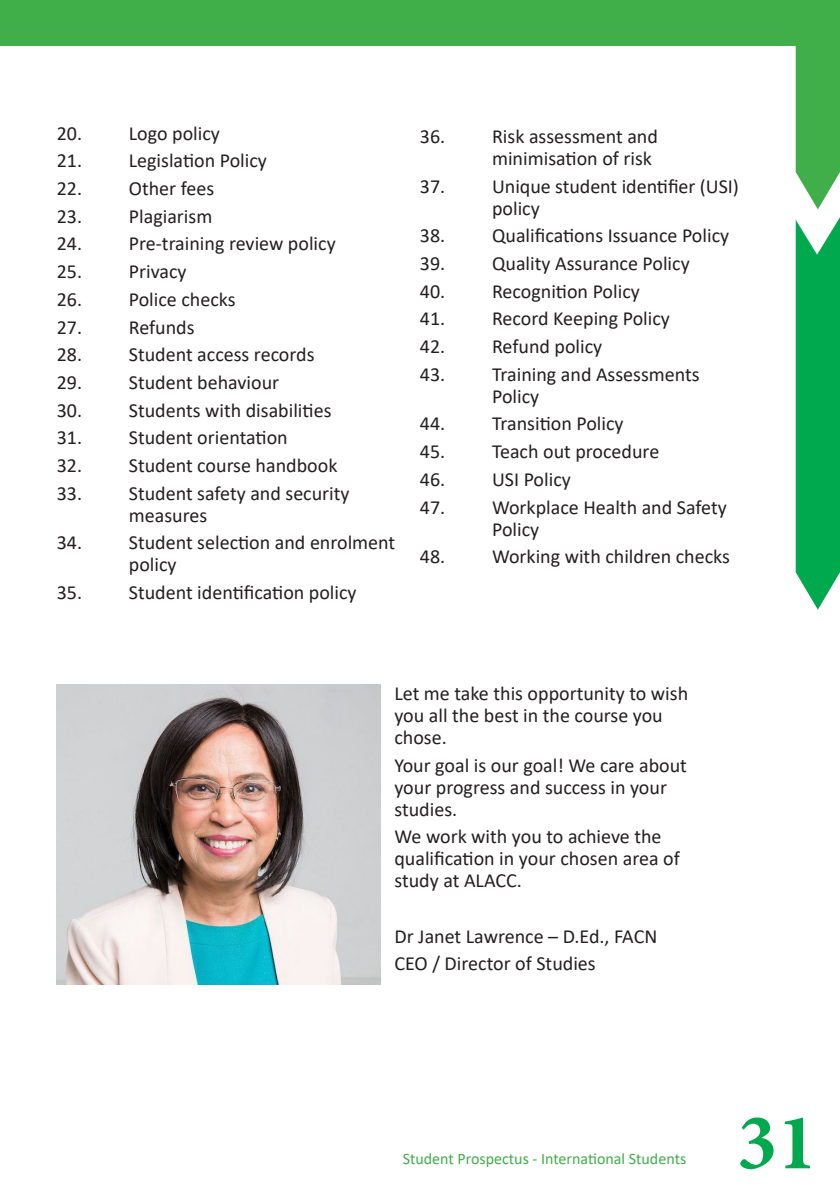
<style>
.page{position:relative;width:840px;height:1191px;background:#fff}
.page>*{position:absolute;margin:0;border:0;box-sizing:border-box;transform-origin:0 0}
.t1{font:700 80px "Minion Pro";color:#00a94d}
.t2{font:20px/22px "Calibri";color:#231f20}
.t3{font:16px "Calibri";color:#40ae49}
</style>
<div class="page">
<div style="left:0;top:0;width:839px;height:45px;background:#40ae49"></div>
<svg style="left:793px;top:45px;width:46px;height:564px;background:#3cb96b"></svg>
<img style="left:57px;top:685px;width:323px;height:300px">
<p class="t2" style="left:57px;top:122px;width:165px">20. Logo policy</p>
<p class="t2" style="left:57px;top:149px;width:212px">21. Legislation Policy</p>
<p class="t2" style="left:57px;top:177px;width:159px">22. Other fees</p>
<p class="t2" style="left:57px;top:205px;width:157px">23. Plagiarism</p>
<p class="t2" style="left:57px;top:232px;width:280px">24. Pre-training review policy</p>
<p class="t2" style="left:57px;top:260px;width:131px">25. Privacy</p>
<p class="t2" style="left:57px;top:288px;width:180px">26. Police checks</p>
<p class="t2" style="left:57px;top:315px;width:139px">27. Refunds</p>
<p class="t2" style="left:57px;top:343px;width:259px">28. Student access records</p>
<p class="t2" style="left:57px;top:371px;width:224px">29. Student behaviour</p>
<p class="t2" style="left:57px;top:398px;width:276px">30. Students with disabilities</p>
<p class="t2" style="left:57px;top:426px;width:232px">31. Student orientation</p>
<p class="t2" style="left:57px;top:454px;width:282px">32. Student course handbook</p>
<p class="t2" style="left:129px;top:481px;width:222px;text-indent:-72px">33. Student safety and security measures</p>
<p class="t2" style="left:129px;top:531px;width:268px;text-indent:-72px">34. Student selection and enrolment policy</p>
<p class="t2" style="left:57px;top:581px;width:301px">35. Student identification policy</p>
<p class="t2" style="left:420px;top:125px;width:239px;text-align:right">36. Risk assessment and minimisation of risk</p>
<p class="t2" style="left:492px;top:174px;width:248px;text-indent:-72px">37. Unique student identifier (USI) policy</p>
<p class="t2" style="left:420px;top:224px;width:310px">38. Qualifications Issuance Policy</p>
<p class="t2" style="left:420px;top:252px;width:271px">39. Quality Assurance Policy</p>
<p class="t2" style="left:420px;top:279px;width:221px">40. Recognition Policy</p>
<p class="t2" style="left:420px;top:307px;width:251px">41. Record Keeping Policy</p>
<p class="t2" style="left:420px;top:335px;width:184px">42. Refund policy</p>
<p class="t2" style="left:492px;top:363px;width:209px;text-indent:-72px">43. Training and Assessments<br>Policy</p>
<p class="t2" style="left:420px;top:412px;width:205px">44. Transition Policy</p>
<p class="t2" style="left:420px;top:440px;width:241px">45. Teach out procedure</p>
<p class="t2" style="left:420px;top:468px;width:152px">46. USI Policy</p>
<p class="t2" style="left:492px;top:495px;width:236px;text-indent:-72px">47. Workplace Health and Safety<br>Policy</p>
<p class="t2" style="left:420px;top:545px;width:311px">48. Working with children checks</p>
<p class="t2" style="left:394px;top:681px;width:295px">Let me take this opportunity to wish you all the best in the course you chose.</p>
<p class="t2" style="left:394px;top:753px;width:294px">Your goal is our goal! We care about your progress and success in your studies.</p>
<p class="t2" style="left:394px;top:825px;width:287px">We work with you to achieve the qualification in your chosen area of study at ALACC.</p>
<p class="t2" style="left:394px;top:924px;width:264px">Dr Janet Lawrence – D.Ed., FACN</p>
<p class="t2" style="left:394px;top:952px;width:203px">CEO / Director of Studies</p>
<p class="t3" style="left:402px;top:1147px;width:285px">Student Prospectus - International Students</p>
<h1 class="t1" style="left:736px;top:1086px;width:81px">31</h1>
</div>
